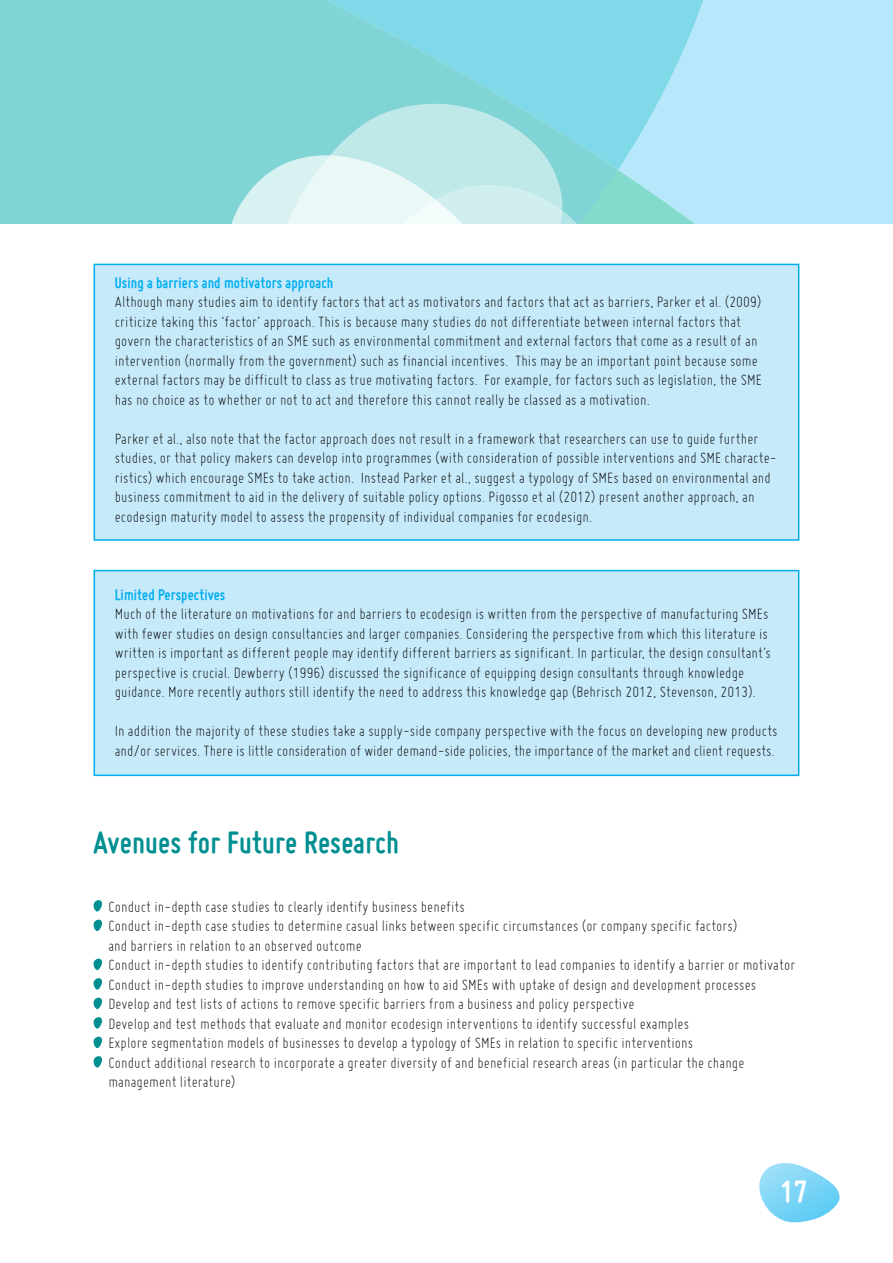
<style>
.page{position:relative;width:893px;height:1263px;background:#fff}
.page>*{position:absolute;margin:0;border:0;box-sizing:border-box;transform-origin:0 0}
.t1{font:700 33px "Miso";letter-spacing:.005em;color:#008f91}
.t2{font:700 33px "Miso";color:#fff}
.t3{font:300 16.5px/19.5px "Miso";letter-spacing:.005em;color:#000}
.t4{font:700 16.5px "Miso";letter-spacing:.005em;color:#00aeef}
</style>
<div class="page">
<svg style="left:759px;top:1163px;width:81px;height:60px"></svg>
<div style="left:94px;top:570px;width:705px;height:206px;background:#c7eafb;border:2px solid #00aeef"></div>
<div style="left:94px;top:264px;width:705px;height:277px;background:#c7eafb;border:2px solid #00aeef"></div>
<div style="left:737px;top:0;width:156px;height:170px;background:#b6e7fa"></div>
<div style="left:795px;top:170px;width:98px;height:53px;background:#b6e7fa"></div>
<div style="left:0;top:0;width:618px;height:223px;background:#80d4d5"></div>
<svg style="left:212px;top:11px;width:583px;height:256px"></svg>
<svg style="left:93px;top:900px;width:9px;height:12px"></svg>
<svg style="left:93px;top:919px;width:9px;height:12px"></svg>
<svg style="left:93px;top:958px;width:9px;height:12px"></svg>
<svg style="left:93px;top:978px;width:9px;height:12px"></svg>
<svg style="left:93px;top:997px;width:9px;height:12px"></svg>
<svg style="left:93px;top:1017px;width:9px;height:12px"></svg>
<svg style="left:93px;top:1036px;width:9px;height:12px"></svg>
<svg style="left:93px;top:1056px;width:9px;height:12px"></svg>
<p class="t4" style="left:115px;top:273px;width:220px">Using a barriers and motivators approach</p>
<p class="t3" style="left:115px;top:292px;width:648px">Although many studies aim to identify factors that act as motivators and factors that act as barriers, Parker et al. (2009) criticize taking this ‘factor’ approach. This is because many studies do not differentiate between internal factors that govern the characteristics of an SME such as environmental commitment and external factors that come as a result of an intervention (normally from the government) such as financial incentives. This may be an important point because some external factors may be difficult to class as true motivating factors. For example, for factors such as legislation, the SME has no choice as to whether or not to act and therefore this cannot really be classed as a motivation.</p>
<p class="t3" style="left:115px;top:428px;width:663px">Parker et al., also note that the factor approach does not result in a framework that researchers can use to guide further studies, or that policy makers can develop into programmes (with consideration of possible interventions and SME characte&shy;ristics) which encourage SMEs to take action. Instead Parker et al., suggest a typology of SMEs based on environmental and business commitment to aid in the delivery of suitable policy options. Pigosso et al (2012) present another approach, an ecodesign maturity model to assess the propensity of individual companies for ecodesign.</p>
<p class="t4" style="left:115px;top:585px;width:112px">Limited Perspectives</p>
<p class="t3" style="left:115px;top:604px;width:657px">Much of the literature on motivations for and barriers to ecodesign is written from the perspective of manufacturing SMEs with fewer studies on design consultancies and larger companies. Considering the perspective from which this literature is written is important as different people may identify different barriers as significant. In particular, the design consultant’s perspective is crucial. Dewberry (1996) discussed the significance of equipping design consultants through knowledge guidance. More recently authors still identify the need to address this knowledge gap (Behrisch 2012, Stevenson, 2013).</p>
<p class="t3" style="left:115px;top:721px;width:664px">In addition the majority of these studies take a supply-side company perspective with the focus on developing new products and/or services. There is little consideration of wider demand-side policies, the importance of the market and client requests.</p>
<h1 class="t1" style="left:94px;top:824px;width:307px">Avenues for Future Research</h1>
<p class="t3" style="left:108px;top:896px;width:688px">Conduct in-depth case studies to clearly identify business benefits<br>Conduct in-depth case studies to determine casual links between specific circumstances (or company specific factors)<br>and barriers in relation to an observed outcome<br>Conduct in-depth studies to identify contributing factors that are important to lead companies to identify a barrier or motivator Conduct in-depth studies to improve understanding on how to aid SMEs with uptake of design and development processes Develop and test lists of actions to remove specific barriers from a business and policy perspective<br>Develop and test methods that evaluate and monitor ecodesign interventions to identify successful examples<br>Explore segmentation models of businesses to develop a typology of SMEs in relation to specific interventions<br>Conduct additional research to incorporate a greater diversity of and beneficial research areas (in particular the change management literature)</p>
<h1 class="t2" style="left:780px;top:1172px;width:29px">17</h1>
</div>
